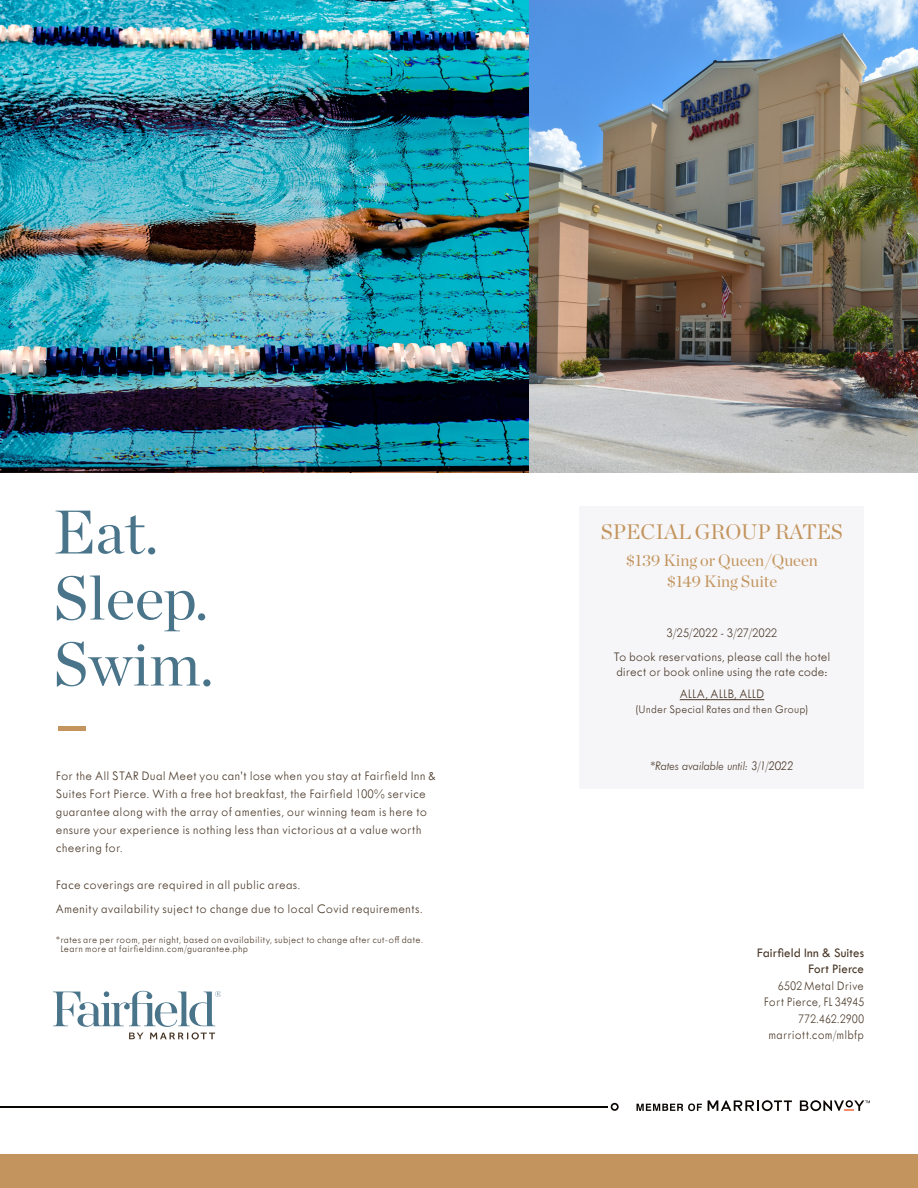
<style>
.page{position:relative;width:918px;height:1188px;background:#fff}
.page>*{position:absolute;margin:0;border:0;box-sizing:border-box;transform-origin:0 0}
.HEADLINE{font:61.5px "Chronicle Display";color:#49748a}
.HEADLINE-2{font:21px "Chronicle Display";color:#c3945d}
.HEADLINE-3{font:16.5px "Chronicle Display";color:#c3945d}
.BODY_COPY-FRONT{font:300 13.5px/18px "Tw Cen MT Pro";letter-spacing:.015em;color:#483626}
.GUARANTEE_COPY{font:300 13.5px "Tw Cen MT Pro";letter-spacing:.005em;color:#483626}
.ADDRESS_PHONE_MARSHA{font:300 13.5px "Tw Cen MT Pro";letter-spacing:.015em;color:#483626;scale:.96 1}
.PROPERTY_NAME{font:13.5px "Tw Cen";letter-spacing:.005em;color:#483626;scale:.96 1}
.GUARANTEE_COPY-2{font:italic 300 13.5px "Tw Cen MT Pro";letter-spacing:-.04em;color:#483626}
.GUARANTEE_COPY-3{font:300 13.5px "Tw Cen MT Pro";letter-spacing:.03em;color:#483626}
.ADDRESS_PHONE_MARSHA-2{font:300 13.5px "Tw Cen MT Pro";letter-spacing:.04em;color:#483626;scale:.96 1}
.GUARANTEE_COPY-4{font:300 12px "Tw Cen MT Pro";letter-spacing:.01em;color:#483626}
.BODY_COPY-FRONT-2{font:300 10.5px "Tw Cen MT Pro";letter-spacing:.025em;color:#483626}
</style>
<div class="page">
<div style="left:0;top:1154px;width:918px;height:34px;background:#c3945d"></div>
<svg style="left:53px;top:991px;width:168px;height:48px"></svg>
<div style="left:58px;top:726px;width:28px;height:5px;background:#c3945d"></div>
<img style="left:0;top:0;width:918px;height:472px">
<svg style="left:708px;top:1100px;width:84px;height:11px"></svg>
<svg style="left:800px;top:1100px;width:70px;height:11px"></svg>
<svg style="left:637px;top:1104px;width:65px;height:7px"></svg>
<svg style="left:611px;top:1103px;width:8px;height:8px"></svg>
<hr style="left:0;top:1106px;width:607px;height:2px;background:#0a0604">
<div style="left:580px;top:507px;width:284px;height:282px;background:#f6f6f8"></div>
<hr style="left:680px;top:699px;width:84px;height:1px;background:#483626">
<p class="HEADLINE" style="left:53px;top:485px;width:106px">Eat.</p>
<p class="HEADLINE" style="left:53px;top:551px;width:156px">Sleep.</p>
<p class="HEADLINE" style="left:53px;top:617px;width:162px">Swim.</p>
<p class="HEADLINE-2" style="left:601px;top:516px;width:244px">SPECIAL GROUP RATES</p>
<p class="HEADLINE-3" style="left:626px;top:548px;width:194px">$139 King or Queen/Queen</p>
<p class="HEADLINE-3" style="left:667px;top:569px;width:112px">$149 King Suite</p>
<p class="GUARANTEE_COPY-3" style="left:667px;top:625px;width:112px">3/25/2022 - 3/27/2022</p>
<p class="GUARANTEE_COPY" style="left:613px;top:649px;width:219px">To book reservations, please call the hotel</p>
<p class="GUARANTEE_COPY" style="left:616px;top:664px;width:213px">direct or book online using the rate code:</p>
<p class="GUARANTEE_COPY" style="left:680px;top:687px;width:86px">ALLA, ALLB, ALLD</p>
<p class="GUARANTEE_COPY-4" style="left:635px;top:703px;width:176px">(Under Special Rates and then Group)</p>
<p class="GUARANTEE_COPY-2" style="left:650px;top:758px;width:145px">*Rates available until: 3/1/2022</p>
<p class="BODY_COPY-FRONT" style="left:56px;top:767px;width:382px">For the All STAR Dual Meet you can’t lose when you stay at Fairfield Inn &amp; Suites Fort Pierce. With a free hot breakfast, the Fairfield 100% service guarantee along with the array of amenties, our winning team is here to ensure your experience is nothing less than victorious at a value worth cheering for.</p>
<p class="BODY_COPY-FRONT" style="left:56px;top:875px;width:246px">Face coverings are required in all public areas.</p>
<p class="BODY_COPY-FRONT" style="left:56px;top:900px;width:368px">Amenity availability suject to change due to local Covid requirements.</p>
<p class="BODY_COPY-FRONT-2" style="left:56px;top:934px;width:369px">*rates are per room, per night, based on availability, subject to change after cut-off date.</p>
<p class="BODY_COPY-FRONT-2" style="left:60px;top:943px;width:189px">Learn more at fairfieldinn.com/guarantee.php</p>
<p class="PROPERTY_NAME" style="left:757px;top:944px;width:113px">Fairfield Inn &amp; Suites</p>
<p class="PROPERTY_NAME" style="left:808px;top:961px;width:59px">Fort Pierce</p>
<p class="ADDRESS_PHONE_MARSHA" style="left:778px;top:978px;width:91px">6502 Metal Drive</p>
<p class="ADDRESS_PHONE_MARSHA" style="left:764px;top:994px;width:106px">Fort Pierce, FL 34945</p>
<p class="ADDRESS_PHONE_MARSHA-2" style="left:799px;top:1011px;width:70px">772.462.2900</p>
<p class="ADDRESS_PHONE_MARSHA" style="left:769px;top:1027px;width:101px">marriott.com/mlbfp</p>
</div>
